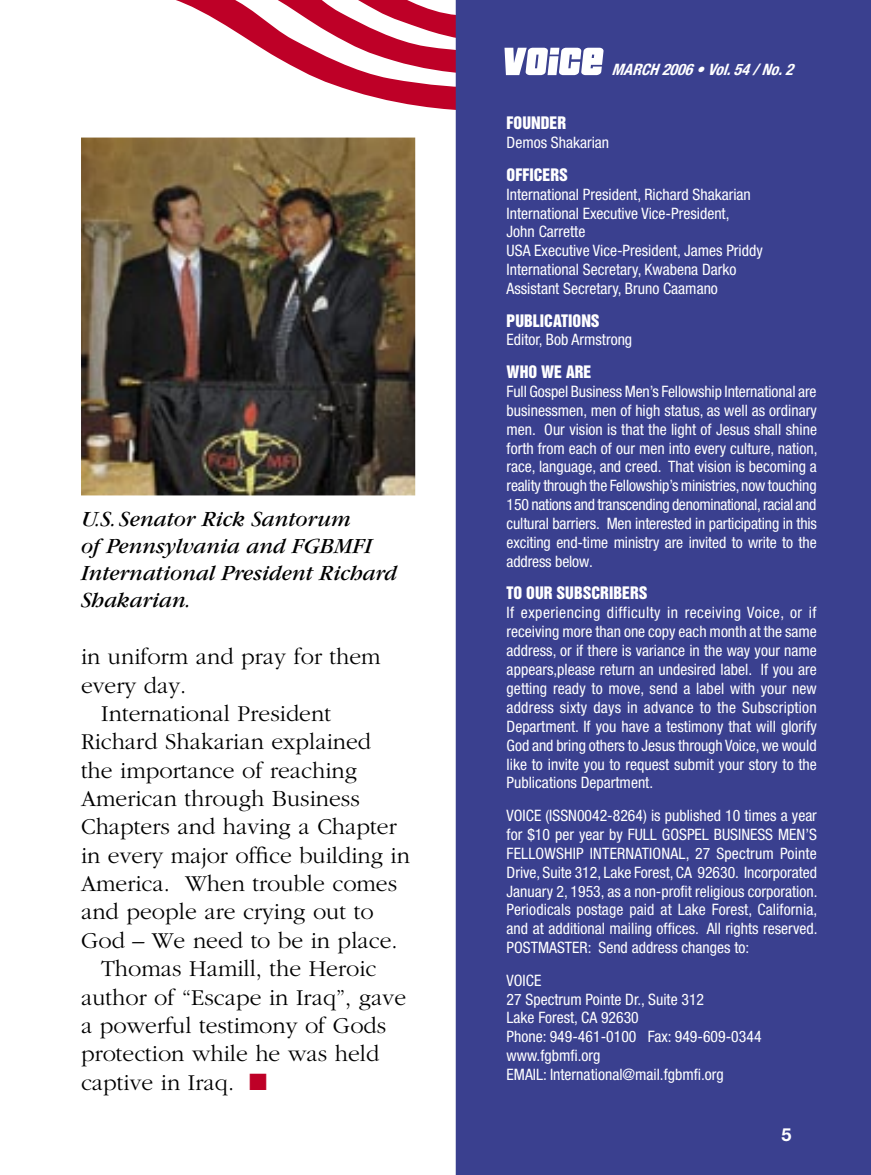
<style>
.page{position:relative;width:871px;height:1175px;background:#fff}
.page>*{position:absolute;margin:0;border:0;box-sizing:border-box;transform-origin:0 0}
.t1{font:54px "Pricedown";color:#fff}
.t2{font:300 23.62px "Garamond";color:#000}
.t3{font:italic 22.5px/27px "Garamond";color:#000}
.t4{font:700 18px "Helvetica Neue";color:#fff}
.t5{font:condensed 15.75px/18.9px "Helvetica Neue";color:#fff;text-align:justify}
.t6{font:15.75px "Helvetica Inserat";color:#fff}
.t7{font:italic 700 condensed 15.75px "Helvetica Neue";color:#fff}
.s1{color:#be0027}
</style>
<div class="page">
<svg style="left:176px;top:0;width:280px;height:121px"></svg>
<div style="left:456px;top:0;width:415px;height:1174px;background:#3a408f"></div>
<img style="left:81px;top:137px;width:334px;height:358px">
<h3 class="t3" style="left:81px;top:506px;width:318px">U.S. Senator Rick Santorum<br>of Pennsylvania and FGBMFI<br>International President Richard<br>Shakarian.</h3>
<h2 class="t2" style="left:81px;top:644px;width:301px">in uniform and pray for them</h2>
<h2 class="t2" style="left:81px;top:672px;width:107px">every day.</h2>
<h2 class="t2" style="left:101px;top:701px;width:231px">International President</h2>
<h2 class="t2" style="left:81px;top:729px;width:292px">Richard Shakarian explained</h2>
<h2 class="t2" style="left:81px;top:757px;width:277px">the importance of reaching</h2>
<h2 class="t2" style="left:81px;top:786px;width:280px">American through Business</h2>
<h2 class="t2" style="left:81px;top:814px;width:317px">Chapters and having a Chapter</h2>
<h2 class="t2" style="left:81px;top:842px;width:330px">in every major office building in</h2>
<h2 class="t2" style="left:81px;top:871px;width:318px">America. When trouble comes</h2>
<h2 class="t2" style="left:81px;top:899px;width:294px">and people are crying out to</h2>
<h2 class="t2" style="left:81px;top:927px;width:318px">God – We need to be in place.</h2>
<h2 class="t2" style="left:101px;top:956px;width:276px">Thomas Hamill, the Heroic</h2>
<h2 class="t2" style="left:81px;top:984px;width:327px">author of “Escape in Iraq”, gave</h2>
<h2 class="t2" style="left:81px;top:1013px;width:307px">a powerful testimony of Gods</h2>
<h2 class="t2" style="left:81px;top:1041px;width:300px">protection while he was held</h2>
<h2 class="t2" style="left:81px;top:1069px;width:188px">captive in Iraq. <span class="s1">■</span></h2>
<h1 class="t1" style="left:501px;top:33px;width:109px">voice</h1>
<p class="t7" style="left:611px;top:60px;width:182px">MARCH 2006 • Vol. 54 / No. 2</p>
<p class="t6" style="left:506px;top:114px;width:61px">FOUNDER</p>
<p class="t5" style="left:506px;top:133px;width:104px">Demos Shakarian</p>
<p class="t6" style="left:506px;top:165px;width:63px">OFFICERS</p>
<p class="t5" style="left:506px;top:184px;width:258px;text-align:left">International President, Richard Shakarian International Executive Vice-President,<br>John Carrette<br>USA Executive Vice-President, James Priddy International Secretary, Kwabena Darko Assistant Secretary, Bruno Caamano</p>
<p class="t6" style="left:506px;top:311px;width:95px">PUBLICATIONS</p>
<p class="t5" style="left:506px;top:330px;width:127px">Editor, Bob Armstrong</p>
<p class="t6" style="left:506px;top:362px;width:86px">WHO WE ARE</p>
<p class="t5" style="left:506px;top:382px;width:312px">Full Gospel Business Men’s Fellowship International are businessmen, men of high status, as well as ordinary men. Our vision is that the light of Jesus shall shine forth from each of our men into every culture, nation, race, language, and creed. That vision is becoming a reality through the Fellowship’s ministries, now touching 150 nations and transcending denominational, racial and cultural barriers. Men interested in participating in this exciting end-time ministry are invited to write to the address below.</p>
<p class="t6" style="left:506px;top:584px;width:142px">TO OUR SUBSCRIBERS</p>
<p class="t5" style="left:506px;top:603px;width:312px">If experiencing difficulty in receiving Voice, or if receiving more than one copy each month at the same address, or if there is variance in the way your name appears,please return an undesired label. If you are getting ready to move, send a label with your new address sixty days in advance to the Subscription Department. If you have a testimony that will glorify God and bring others to Jesus through Voice, we would like to invite you to request submit your story to the Publications Department.</p>
<p class="t5" style="left:506px;top:805px;width:312px">VOICE (ISSN0042-8264) is published 10 times a year for $10 per year by FULL GOSPEL BUSINESS MEN’S FELLOWSHIP INTERNATIONAL, 27 Spectrum Pointe Drive, Suite 312, Lake Forest, CA 92630. Incorporated January 2, 1953, as a non-profit religious corporation.<br>Periodicals postage paid at Lake Forest, California, and at additional mailing offices. All rights reserved.<br>POSTMASTER: Send address changes to:</p>
<p class="t5" style="left:506px;top:970px;width:256px;text-align:left">VOICE<br>27 Spectrum Pointe Dr., Suite 312<br>Lake Forest, CA 92630<br>Phone: 949-461-0100 Fax: 949-609-0344 www.fgbmfi.org<br>EMAIL: International@mail.fgbmfi.org</p>
<p class="t4" style="left:781px;top:1123px;width:12px">5</p>
</div>
